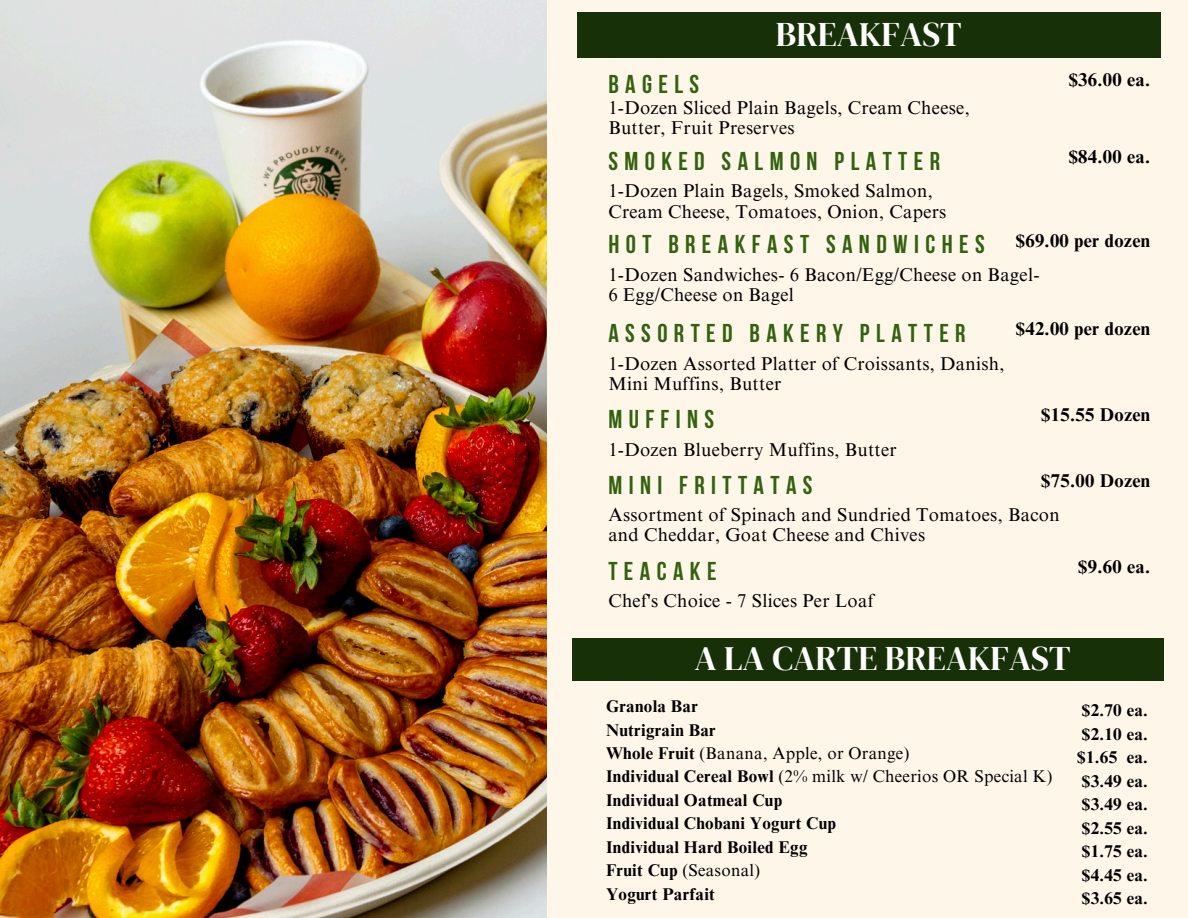
<style>
.page{position:relative;width:1188px;height:918px;background:#fff6ea}
.page>*{position:absolute;margin:0;border:0;box-sizing:border-box;transform-origin:0 0}
.t1{font:34.2px "DM Serif Display";color:#fff}
.t2{font:700 25.65px "Bebas Neue";letter-spacing:.25em;color:#32620e}
.t3{font:18.6px/20.2px "Times NRMT Pro";letter-spacing:.02em;color:#000}
.t4{font:700 18.6px "Times NRMT Pro";letter-spacing:.02em;color:#000}
.t5{font:700 17.1px/23.4px "Times NRMT Pro";letter-spacing:.02em;color:#000;text-align:justify}
.t6{font:700 16.95px "Times NRMT Pro";letter-spacing:.02em;color:#000}
.t7{font:16.95px "Times NRMT Pro";letter-spacing:.02em;color:#000}
.s1{font-weight:700}
</style>
<div class="page">
<img style="left:0;top:0;width:547px;height:918px">
<div style="left:577px;top:12px;width:583px;height:45px;background:#183007"></div>
<div style="left:573px;top:639px;width:591px;height:42px;background:#183007"></div>
<h1 class="t1" style="left:776px;top:10px;width:187px">BREAKFAST</h1>
<h3 class="t2" style="left:608px;top:74px;width:92px">BAGELS</h3>
<p class="t3" style="left:608px;top:99px;width:363px">1-Dozen Sliced Plain Bagels, Cream Cheese,<br>Butter, Fruit Preserves</p>
<h3 class="t2" style="left:608px;top:151px;width:333px">SMOKED SALMON PLATTER</h3>
<p class="t3" style="left:608px;top:183px;width:340px">1-Dozen Plain Bagels, Smoked Salmon,<br>Cream Cheese, Tomatoes, Onion, Capers</p>
<h2 class="t4" style="left:1069px;top:73px;width:83px">$36.00 ea.</h2>
<h2 class="t4" style="left:1069px;top:150px;width:83px">$84.00 ea.</h2>
<h2 class="t4" style="left:1016px;top:233px;width:136px">$69.00 per dozen</h2>
<h3 class="t2" style="left:608px;top:234px;width:378px">HOT BREAKFAST SANDWICHES</h3>
<p class="t3" style="left:608px;top:267px;width:433px">1-Dozen Sandwiches- 6 Bacon/Egg/Cheese on Bagel-<br>6 Egg/Cheese on Bagel</p>
<h3 class="t2" style="left:608px;top:323px;width:359px">ASSORTED BAKERY PLATTER</h3>
<p class="t3" style="left:608px;top:355px;width:398px">1-Dozen Assorted Platter of Croissants, Danish,<br>Mini Muffins, Butter</p>
<h3 class="t2" style="left:608px;top:409px;width:107px">MUFFINS</h3>
<p class="t3" style="left:608px;top:441px;width:290px">1-Dozen Blueberry Muffins, Butter</p>
<h2 class="t4" style="left:1016px;top:322px;width:136px">$42.00 per dozen</h2>
<h2 class="t4" style="left:1041px;top:408px;width:110px">$15.55 Dozen</h2>
<h2 class="t4" style="left:1041px;top:474px;width:110px">$75.00 Dozen</h2>
<h3 class="t2" style="left:608px;top:475px;width:206px">MINI FRITTATAS</h3>
<p class="t3" style="left:608px;top:507px;width:453px">Assortment of Spinach and Sundried Tomatoes, Bacon and Cheddar, Goat Cheese and Chives</p>
<h3 class="t2" style="left:608px;top:561px;width:110px">TEACAKE</h3>
<p class="t3" style="left:608px;top:593px;width:267px">Chef's Choice - 7 Slices Per Loaf</p>
<h1 class="t4" style="left:1078px;top:560px;width:73px">$9.60 ea.</h1>
<h2 class="t1" style="left:694px;top:635px;width:378px">A LA CARTE BREAKFAST</h2>
<p class="t6" style="left:606px;top:700px;width:93px">Granola Bar</p>
<p class="t6" style="left:606px;top:723px;width:111px">Nutrigrain Bar</p>
<p class="t7" style="left:606px;top:747px;width:305px"><span class="s1">Whole Fruit</span> (Banana, Apple, or Orange)</p>
<p class="t7" style="left:606px;top:770px;width:448px"><span class="s1">Individual Cereal Bowl</span> (2% milk w/ Cheerios OR Special K)</p>
<p class="t6" style="left:606px;top:794px;width:178px">Individual Oatmeal Cup</p>
<p class="t6" style="left:606px;top:817px;width:231px">Individual Chobani Yogurt Cup</p>
<p class="t6" style="left:606px;top:841px;width:203px">Individual Hard Boiled Egg</p>
<p class="t7" style="left:606px;top:864px;width:156px"><span class="s1">Fruit Cup</span> (Seasonal)</p>
<p class="t6" style="left:606px;top:888px;width:110px">Yogurt Parfait</p>
<h3 class="t5" style="left:1077px;top:701px;width:72px">$2.70 ea. $2.10 ea. $1.65 ea. $3.49 ea. $3.49 ea. $2.55 ea. $1.75 ea. $4.45 ea. $3.65 ea.</h3>
</div>
